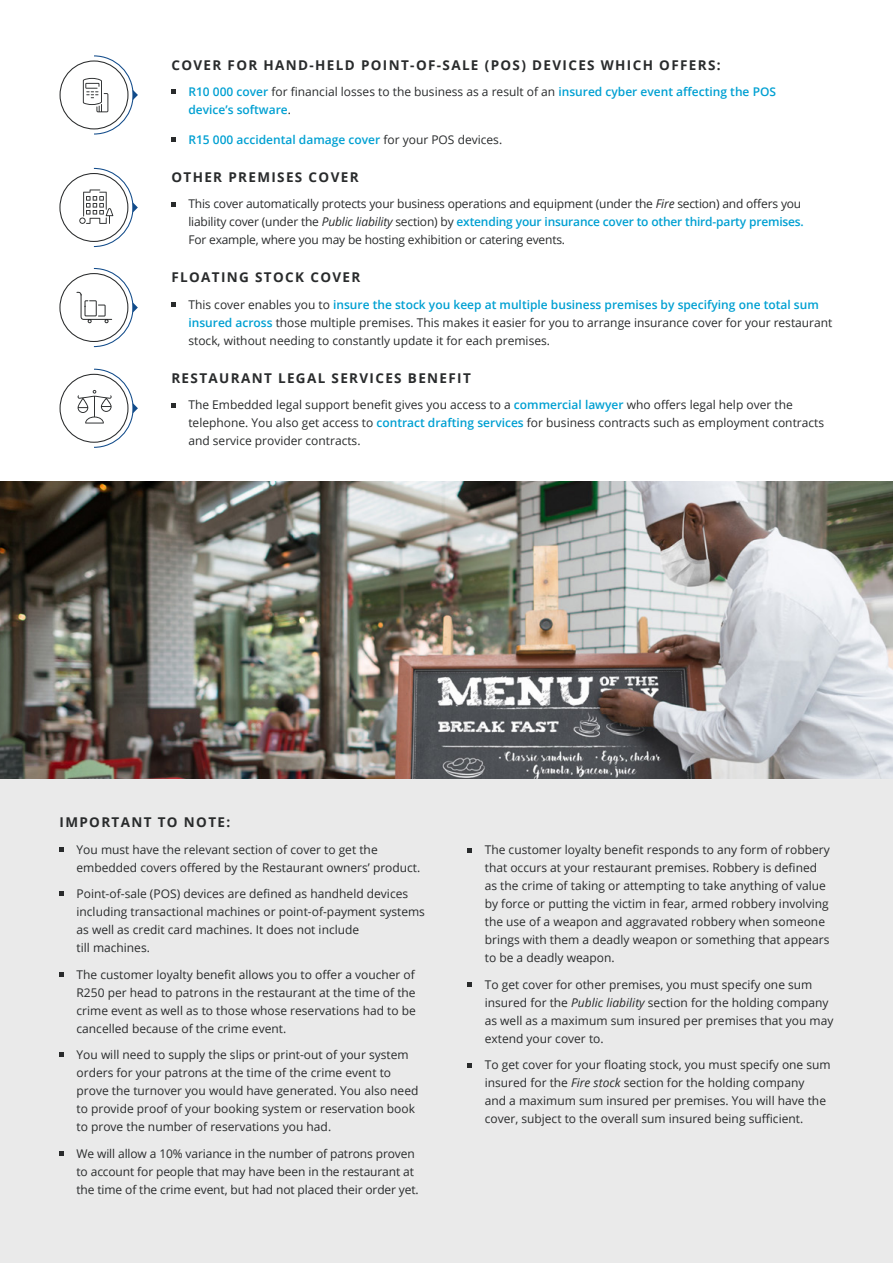
<style>
.page{position:relative;width:893px;height:1263px;background:#fff}
.page>*{position:absolute;margin:0;border:0;box-sizing:border-box;transform-origin:0 0}
.t1{font:700 13.5px "Open Sans";letter-spacing:.1em;color:#292b2c}
.t2{font:12px/18px "Open Sans";color:#292b2c}
.t3{font:600 12px/18px "Open Sans";color:#00a0d2}
.s1{font-weight:400;color:#292b2c}
.s2{font-style:italic}
.s3{font-weight:600;color:#00a0d2}
</style>
<div class="page">
<div style="left:0;top:779px;width:893px;height:484px;background:#eaeaea"></div>
<img style="left:0;top:482px;width:893px;height:297px">
<svg style="left:60px;top:847px;width:4px;height:4px"></svg>
<svg style="left:60px;top:892px;width:4px;height:4px"></svg>
<svg style="left:60px;top:972px;width:4px;height:4px"></svg>
<svg style="left:60px;top:1053px;width:4px;height:4px"></svg>
<svg style="left:60px;top:1151px;width:4px;height:4px"></svg>
<svg style="left:468px;top:848px;width:4px;height:4px"></svg>
<svg style="left:468px;top:982px;width:4px;height:5px"></svg>
<svg style="left:468px;top:1063px;width:4px;height:4px"></svg>
<svg style="left:171px;top:90px;width:5px;height:4px"></svg>
<svg style="left:171px;top:137px;width:5px;height:5px"></svg>
<svg style="left:171px;top:202px;width:5px;height:4px"></svg>
<svg style="left:171px;top:302px;width:5px;height:5px"></svg>
<svg style="left:171px;top:403px;width:5px;height:4px"></svg>
<svg style="left:79px;top:167px;width:59px;height:81px"></svg>
<svg style="left:78px;top:368px;width:60px;height:80px"></svg>
<svg style="left:76px;top:268px;width:62px;height:80px"></svg>
<svg style="left:83px;top:55px;width:55px;height:80px"></svg>
<p class="t1" style="left:171px;top:55px;width:551px">COVER FOR HAND-HELD POINT-OF-SALE (POS) DEVICES WHICH OFFERS:</p>
<p class="t3" style="left:188px;top:83px;width:589px">R10 000 cover <span class="s1">for financial losses to the business as a result of an</span> insured cyber event affecting the POS device’s software<span class="s1">.</span></p>
<p class="t3" style="left:188px;top:130px;width:315px">R15 000 accidental damage cover <span class="s1">for your POS devices.</span></p>
<p class="t1" style="left:171px;top:167px;width:189px">OTHER PREMISES COVER</p>
<p class="t2" style="left:188px;top:195px;width:617px">This cover automatically protects your business operations and equipment (under the <span class="s2">Fire</span> section) and offers you liability cover (under the <span class="s2">Public liability</span> section) by <span class="s3">extending your insurance cover to other third-party premises.<br></span>For example, where you may be hosting exhibition or catering events.</p>
<p class="t1" style="left:171px;top:268px;width:190px">FLOATING STOCK COVER</p>
<p class="t2" style="left:188px;top:295px;width:646px">This cover enables you to <span class="s3">insure the stock you keep at multiple business premises by specifying one total sum insured across</span> those multiple premises. This makes it easier for you to arrange insurance cover for your restaurant stock, without needing to constantly update it for each premises.</p>
<p class="t1" style="left:171px;top:368px;width:301px">RESTAURANT LEGAL SERVICES BENEFIT</p>
<p class="t2" style="left:188px;top:396px;width:637px">The Embedded legal support benefit gives you access to a <span class="s3">commercial lawyer</span> who offers legal help over the telephone. You also get access to <span class="s3">contract drafting services</span> for business contracts such as employment contracts and service provider contracts.</p>
<p class="t1" style="left:60px;top:813px;width:172px">IMPORTANT TO NOTE:</p>
<p class="t2" style="left:77px;top:840px;width:345px">You must have the relevant section of cover to get the embedded covers offered by the Restaurant owners’ product.</p>
<p class="t2" style="left:77px;top:884px;width:350px">Point-of-sale (POS) devices are defined as handheld devices including transactional machines or point-of-payment systems as well as credit card machines. It does not include<br>till machines.</p>
<p class="t2" style="left:77px;top:965px;width:341px;text-align:justify">The customer loyalty benefit allows you to offer a voucher of R250 per head to patrons in the restaurant at the time of the crime event as well as to those whose reservations had to be cancelled because of the crime event.</p>
<p class="t2" style="left:77px;top:1045px;width:343px">You will need to supply the slips or print-out of your system orders for your patrons at the time of the crime event to prove the turnover you would have generated. You also need to provide proof of your booking system or reservation book to prove the number of reservations you had.</p>
<p class="t2" style="left:77px;top:1144px;width:344px">We will allow a 10% variance in the number of patrons proven to account for people that may have been in the restaurant at the time of the crime event, but had not placed their order yet.</p>
<p class="t2" style="left:485px;top:841px;width:346px">The customer loyalty benefit responds to any form of robbery that occurs at your restaurant premises. Robbery is defined as the crime of taking or attempting to take anything of value by force or putting the victim in fear, armed robbery involving the use of a weapon and aggravated robbery when someone brings with them a deadly weapon or something that appears to be a deadly weapon.</p>
<p class="t2" style="left:485px;top:975px;width:350px">To get cover for other premises, you must specify one sum insured for the <span class="s2">Public liability</span> section for the holding company as well as a maximum sum insured per premises that you may extend your cover to.</p>
<p class="t2" style="left:485px;top:1056px;width:347px">To get cover for your floating stock, you must specify one sum insured for the <span class="s2">Fire stock</span> section for the holding company<br>and a maximum sum insured per premises. You will have the cover, subject to the overall sum insured being sufficient.</p>
</div>
